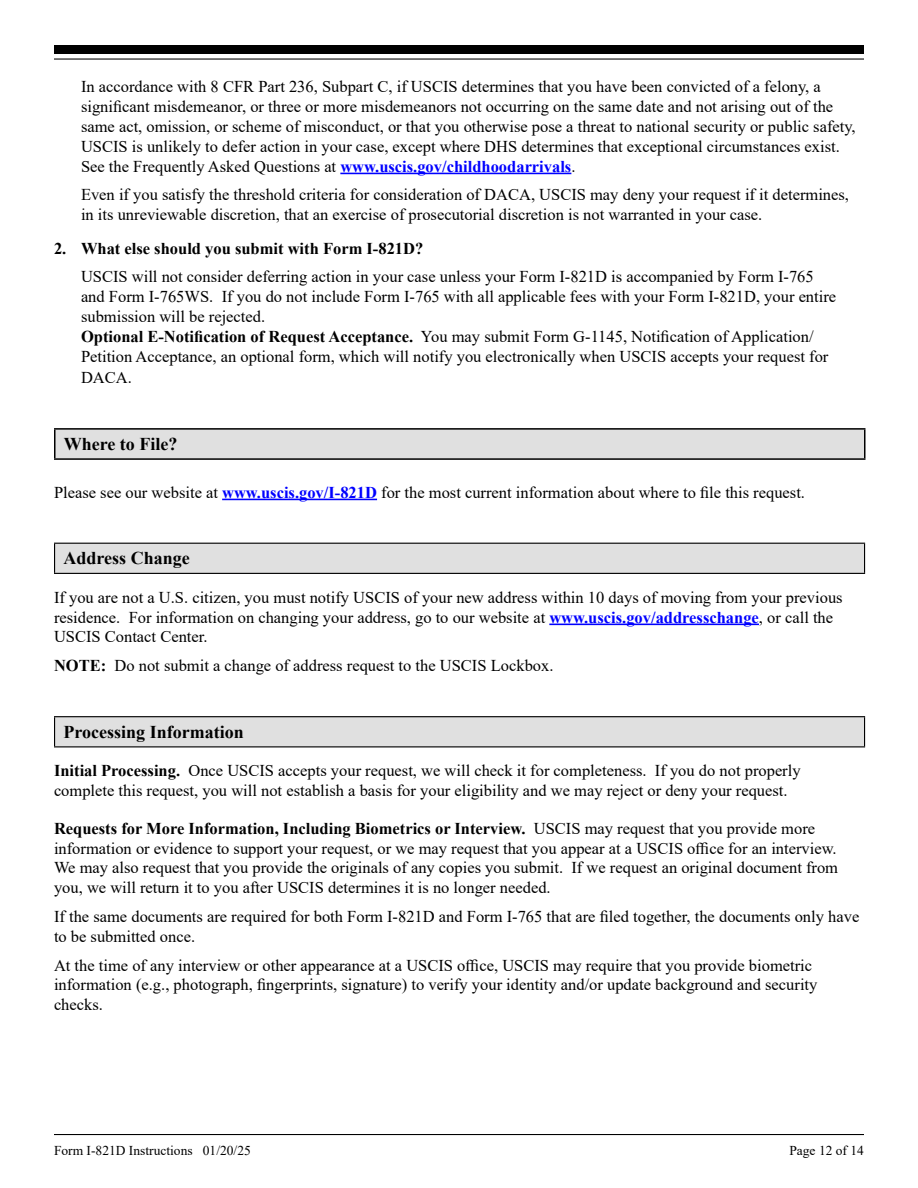
<style>
.page{position:relative;width:918px;height:1188px;background:#fff}
.page>*{position:absolute;margin:0;border:0;box-sizing:border-box;transform-origin:0 0}
.t1{font:700 18px "Times New Roman";color:#000}
.t2{font:16.5px/19.8px "Times New Roman";color:#000}
.t3{font:700 16.5px "Times New Roman";color:#000}
.t4{font:13.5px "Times New Roman";color:#000}
.s1{font-weight:700;color:#00f}
.s2{font-weight:700}
</style>
<div class="page">
<div style="left:55px;top:429px;width:810px;height:30px;background:#e0e0e0"></div>
<div style="left:55px;top:717px;width:810px;height:30px;background:#e0e0e0"></div>
<div style="left:55px;top:543px;width:810px;height:30px;background:#e0e0e0"></div>
<hr style="left:54px;top:1134px;width:810px;height:1px;background:#000">
<div style="left:54px;top:45px;width:810px;height:9px;background:#000"></div>
<hr style="left:54px;top:58px;width:810px;height:2px;background:#000">
<hr style="left:54px;top:746px;width:811px;height:1px;background:#000">
<svg style="left:864px;top:717px;width:1px;height:29px"></svg>
<svg style="left:54px;top:717px;width:1px;height:29px"></svg>
<hr style="left:54px;top:716px;width:811px;height:1px;background:#000">
<hr style="left:54px;top:573px;width:811px;height:1px;background:#000">
<svg style="left:864px;top:544px;width:1px;height:29px"></svg>
<svg style="left:54px;top:544px;width:1px;height:29px"></svg>
<hr style="left:54px;top:543px;width:811px;height:1px;background:#000">
<hr style="left:54px;top:458px;width:812px;height:2px;background:#000">
<hr style="left:864px;top:430px;width:2px;height:28px;background:#000">
<hr style="left:54px;top:430px;width:2px;height:28px;background:#000">
<hr style="left:54px;top:428px;width:812px;height:2px;background:#000">
<hr style="left:222px;top:499px;width:155px;height:1px;background:#00f">
<hr style="left:340px;top:173px;width:231px;height:1px;background:#00f">
<hr style="left:549px;top:624px;width:210px;height:1px;background:#00f">
<p class="t2" style="left:81px;top:76px;width:776px">In accordance with 8 CFR Part 236, Subpart C, if USCIS determines that you have been convicted of a felony, a significant misdemeanor, or three or more misdemeanors not occurring on the same date and not arising out of the same act, omission, or scheme of misconduct, or that you otherwise pose a threat to national security or public safety, USCIS is unlikely to defer action in your case, except where DHS determines that exceptional circumstances exist.<br>See the Frequently Asked Questions at <span class="s1">www.uscis.gov/childhoodarrivals</span>.</p>
<p class="t2" style="left:81px;top:184px;width:770px">Even if you satisfy the threshold criteria for consideration of DACA, USCIS may deny your request if it determines, in its unreviewable discretion, that an exercise of prosecutorial discretion is not warranted in your case.</p>
<p class="t3" style="left:54px;top:236px;width:371px">2. What else should you submit with Form I-821D?</p>
<p class="t2" style="left:81px;top:266px;width:757px">USCIS will not consider deferring action in your case unless your Form I-821D is accompanied by Form I-765 and Form I-765WS. If you do not include Form I-765 with all applicable fees with your Form I-821D, your entire submission will be rejected.<br><span class="s2">Optional E-Notification of Request Acceptance.</span> You may submit Form G-1145, Notification of Application/ Petition Acceptance, an optional form, which will notify you electronically when USCIS accepts your request for</p>
<p class="t2" style="left:81px;top:367px;width:52px">DACA.</p>
<h1 class="t1" style="left:64px;top:431px;width:115px">Where to File?</h1>
<p class="t2" style="left:54px;top:482px;width:753px">Please see our website at <span class="s1">www.uscis.gov/I-821D</span> for the most current information about where to file this request.</p>
<h1 class="t1" style="left:64px;top:545px;width:128px">Address Change</h1>
<p class="t2" style="left:54px;top:587px;width:790px">If you are not a U.S. citizen, you must notify USCIS of your new address within 10 days of moving from your previous residence. For information on changing your address, go to our website at <span class="s1">www.uscis.gov/addresschange</span>, or call the<br>USCIS Contact Center.</p>
<p class="t2" style="left:54px;top:655px;width:501px"><span class="s2">NOTE:</span> Do not submit a change of address request to the USCIS Lockbox.</p>
<h1 class="t1" style="left:64px;top:719px;width:182px">Processing Information</h1>
<p class="t2" style="left:54px;top:760px;width:748px"><span class="s2">Initial Processing.</span> Once USCIS accepts your request, we will check it for completeness. If you do not properly complete this request, you will not establish a basis for your eligibility and we may reject or deny your request.</p>
<p class="t2" style="left:54px;top:818px;width:786px"><span class="s2">Requests for More Information, Including Biometrics or Interview.</span> USCIS may request that you provide more information or evidence to support your request, or we may request that you appear at a USCIS office for an interview.<br>We may also request that you provide the originals of any copies you submit. If we request an original document from you, we will return it to you after USCIS determines it is no longer needed.</p>
<p class="t2" style="left:54px;top:906px;width:807px">If the same documents are required for both Form I-821D and Form I-765 that are filed together, the documents only have to be submitted once.</p>
<p class="t2" style="left:54px;top:955px;width:765px">At the time of any interview or other appearance at a USCIS office, USCIS may require that you provide biometric information (e.g., photograph, fingerprints, signature) to verify your identity and/or update background and security checks.</p>
<p class="t4" style="left:54px;top:1141px;width:198px">Form I-821D Instructions 01/20/25</p>
<p class="t4" style="left:789px;top:1141px;width:76px">Page 12 of 14</p>
</div>
